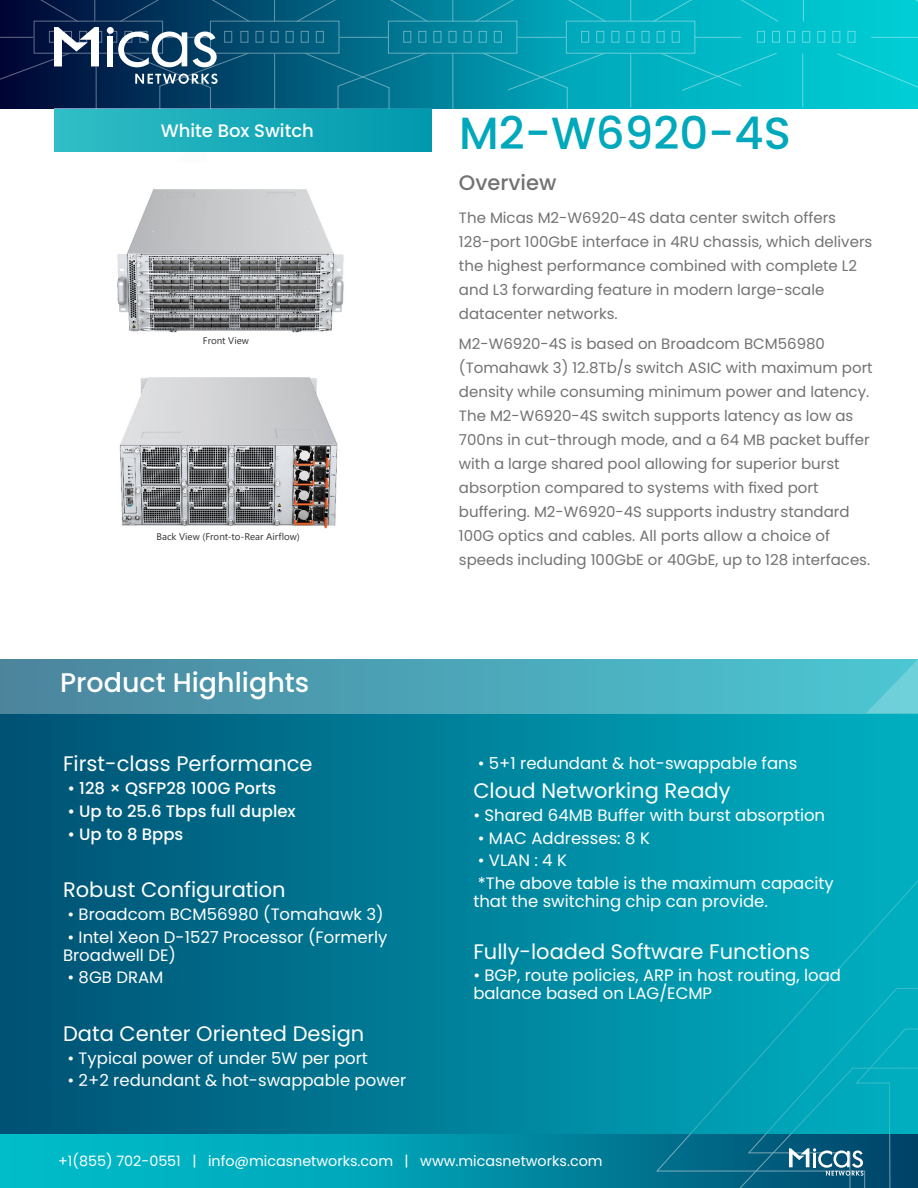
<style>
.page{position:relative;width:918px;height:1188px;background:#fff}
.page>*{position:absolute;margin:0;border:0;box-sizing:border-box;transform-origin:0 0}
.t1{font:500 45px "Poppins";color:#00a8bb}
.t2{font:500 27px "Poppins";color:#fff}
.t3{font:21px "Poppins";color:#fff}
.t4{font:500 21px "Poppins";color:#727272}
.t5{font:500 18px "Poppins";color:#fff}
.t6{font:16.5px/18px "Poppins";color:#fff}
.t7{font:500 16.5px "Poppins";color:#fff}
.t8{font:15px/24px "Poppins";color:#727272}
.t9{font:14.25px "Poppins";color:#fff}
.t10{font:9px "Microsoft Ya Hei";color:#414042}
</style>
<div class="page">
<svg style="left:0;top:1134px;width:655px;height:54px;background:#00a1b4"></svg>
<div style="left:0;top:659px;width:918px;height:475px;background:linear-gradient(to right,#005173,#00b1c2)"></div>
<div style="left:0;top:659px;width:918px;height:55px;background:linear-gradient(to right,#4c849c,#4cc8d4)"></div>
<svg style="left:176px;top:151px;width:30px;height:1px"></svg>
<svg style="left:655px;top:987px;width:263px;height:201px;background:#0c6e8b"></svg>
<svg style="left:682px;top:866px;width:236px;height:268px;background:#00a4b8"></svg>
<div style="left:54px;top:108px;width:378px;height:43px;background:linear-gradient(to right,#31bec6,#0198ad)"></div>
<svg style="left:866px;top:659px;width:52px;height:54px;background:#5dcad5"></svg>
<img style="left:119px;top:377px;width:219px;height:152px">
<img style="left:117px;top:189px;width:227px;height:144px">
<div style="left:0;top:1px;width:918px;height:108px;background:#00c5cf"></div>
<svg style="left:837px;top:53px;width:81px;height:35px"></svg>
<hr style="left:802px;top:54px;width:1px;height:53px;background:#fff">
<hr style="left:871px;top:37px;width:47px;height:1px;background:#fff">
<svg style="left:803px;top:1px;width:1px;height:20px"></svg>
<svg style="left:0;top:1px;width:779px;height:108px;background:#0d7893"></svg>
<p class="t5" style="left:161px;top:120px;width:155px">White Box Switch</p>
<p class="t10" style="left:203px;top:337px;width:48px">Front View</p>
<p class="t10" style="left:156px;top:533px;width:145px">Back View (Front-to-Rear Airflow)</p>
<h2 class="t2" style="left:60px;top:667px;width:251px">Product Highlights</h2>
<h3 class="t3" style="left:63px;top:751px;width:251px">First-class Performance</h3>
<p class="t7" style="left:67px;top:778px;width:211px">• 128 × QSFP28 100G Ports</p>
<p class="t7" style="left:67px;top:801px;width:230px">• Up to 25.6 Tbps full duplex</p>
<p class="t7" style="left:67px;top:824px;width:118px">• Up to 8 Bpps</p>
<h3 class="t3" style="left:63px;top:877px;width:224px">Robust Configuration</h3>
<p class="t6" style="left:67px;top:905px;width:318px">• Broadcom BCM56980 (Tomahawk 3)</p>
<p class="t6" style="left:63px;top:928px;width:326px">• Intel Xeon D-1527 Processor (Formerly<br>Broadwell DE)</p>
<p class="t6" style="left:67px;top:969px;width:97px">• 8GB DRAM</p>
<h3 class="t3" style="left:63px;top:1021px;width:303px">Data Center Oriented Design</h3>
<p class="t6" style="left:67px;top:1049px;width:302px">• Typical power of under 5W per port</p>
<p class="t6" style="left:67px;top:1072px;width:340px">• 2+2 redundant &amp; hot-swappable power</p>
<h1 class="t1" style="left:459px;top:107px;width:333px">M2-W6920-4S</h1>
<h3 class="t4" style="left:459px;top:171px;width:99px">Overview</h3>
<p class="t8" style="left:459px;top:206px;width:415px">The Micas M2-W6920-4S data center switch offers 128-port 100GbE interface in 4RU chassis, which delivers the highest performance combined with complete L2 and L3 forwarding feature in modern large-scale datacenter networks.</p>
<p class="t8" style="left:459px;top:332px;width:415px">M2-W6920-4S is based on Broadcom BCM56980 (Tomahawk 3) 12.8Tb/s switch ASIC with maximum port density while consuming minimum power and latency.<br>The M2-W6920-4S switch supports latency as low as 700ns in cut-through mode, and a 64 MB packet buffer with a large shared pool allowing for superior burst absorption compared to systems with fixed port buffering. M2-W6920-4S supports industry standard 100G optics and cables. All ports allow a choice of speeds including 100GbE or 40GbE, up to 128 interfaces.</p>
<p class="t6" style="left:478px;top:755px;width:321px">• 5+1 redundant &amp; hot-swappable fans</p>
<h3 class="t3" style="left:473px;top:778px;width:259px">Cloud Networking Ready</h3>
<p class="t6" style="left:473px;top:806px;width:353px">• Shared 64MB Buffer with burst absorption</p>
<p class="t6" style="left:478px;top:829px;width:174px">• MAC Addresses: 8 K</p>
<p class="t6" style="left:478px;top:849px;width:358px;line-height:22.8px">• VLAN : 4 K<br>*The above table is the maximum capacity</p>
<p class="t6" style="left:473px;top:893px;width:296px">that the switching chip can provide.</p>
<h3 class="t3" style="left:473px;top:939px;width:338px">Fully-loaded Software Functions</h3>
<p class="t6" style="left:473px;top:967px;width:369px">• BGP, route policies, ARP in host routing, load balance based on LAG/ECMP</p>
<p class="t9" style="left:58px;top:1153px;width:546px">+1(855) 702-0551 | info@micasnetworks.com | www.micasnetworks.com</p>
</div>
